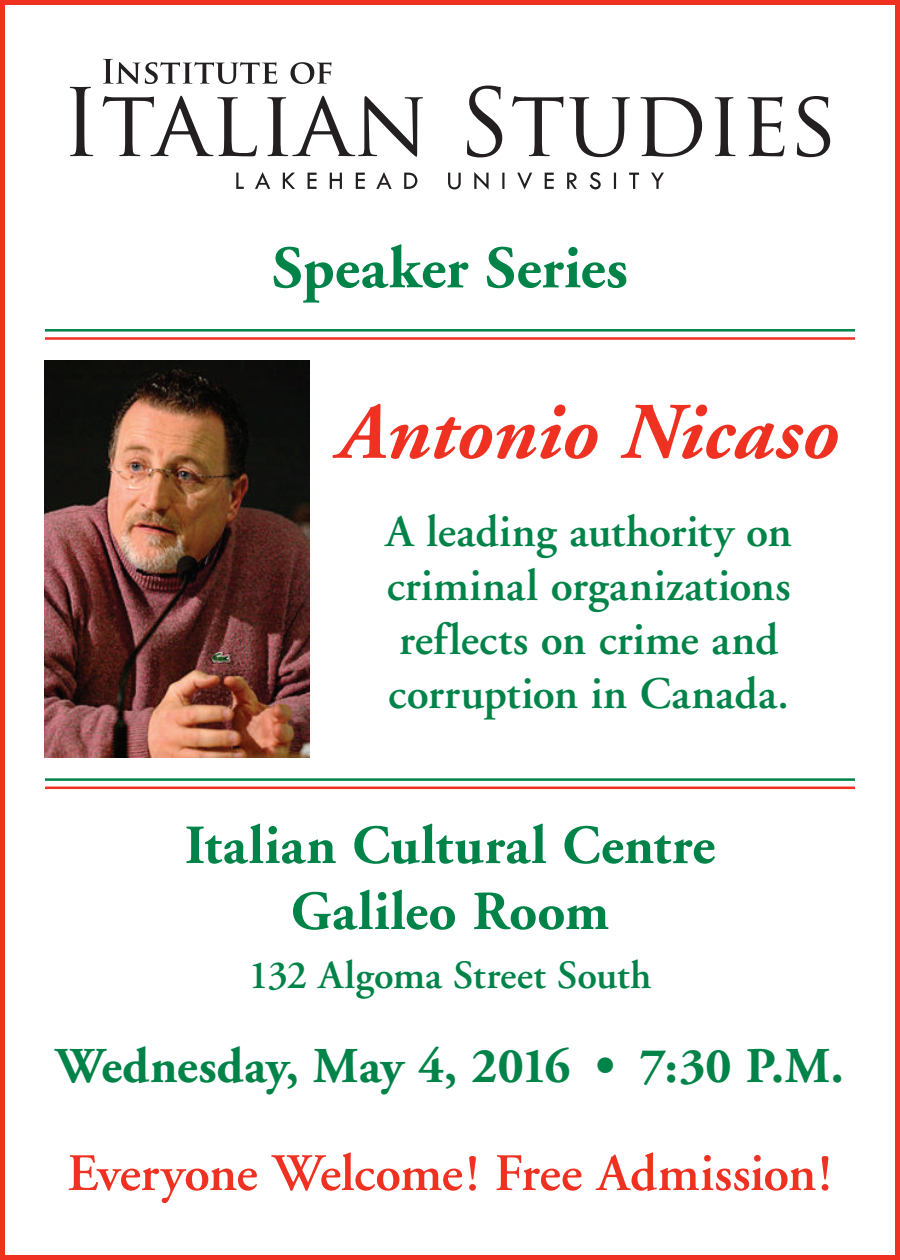
<style>
.page{position:relative;width:900px;height:1260px;background:#fff}
.page>*{position:absolute;margin:0;border:0;box-sizing:border-box;transform-origin:0 0}
.t1{font:italic 700 80px "Adobe Garamond";color:#ef3122}
.t2{font:700 60px "Adobe Garamond";color:#008348}
.t3{font:700 55px/66px "Adobe Garamond";letter-spacing:.01em;color:#008348;text-align:center}
.t4{font:600 52.5px "Adobe Garamond";letter-spacing:-.005em;color:#ef3122}
.t5{font:700 50px "Adobe Garamond";color:#008348}
.t6{font:600 45px/54px "Adobe Garamond";letter-spacing:.005em;color:#008348}
.t7{font:600 40px "Adobe Garamond";color:#008348}
</style>
<div class="page">
<div style="left:0;top:0;width:900px;height:1260px;border:5px solid #ef3122"></div>
<svg style="left:70px;top:59px;width:760px;height:131px"></svg>
<hr style="left:45px;top:778px;width:810px;height:3px;background:#008348">
<hr style="left:45px;top:787px;width:810px;height:2px;background:#ef3122">
<hr style="left:45px;top:329px;width:810px;height:3px;background:#008348">
<hr style="left:45px;top:337px;width:810px;height:3px;background:#ef3122">
<img style="left:45px;top:360px;width:265px;height:398px">
<h2 class="t2" style="left:272px;top:236px;width:357px">Speaker Series</h2>
<h1 class="t1" style="left:339px;top:389px;width:501px">Antonio Nicaso</h1>
<p class="t6" style="left:386px;top:505px;width:407px">A leading authority on criminal organizations reflects on crime and corruption in Canada.</p>
<p class="t3" style="left:185px;top:814px;width:532px">Italian Cultural Centre<br>Galileo Room</p>
<p class="t7" style="left:248px;top:954px;width:405px">132 Algoma Street South</p>
<p class="t5" style="left:56px;top:1039px;width:789px">Wednesday, May 4, 2016 • 7:30 P.M.</p>
<p class="t4" style="left:68px;top:1144px;width:766px">Everyone Welcome! Free Admission!</p>
</div>
